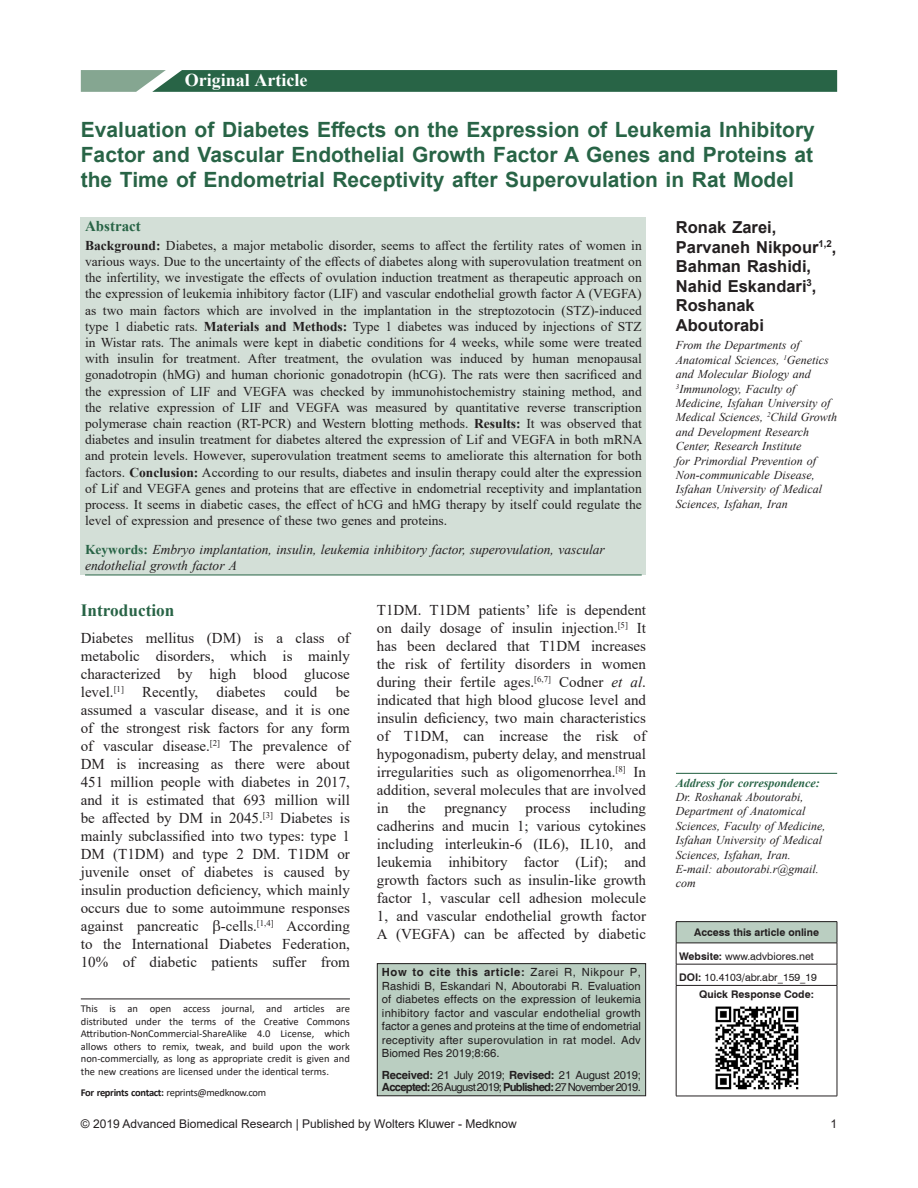
<style>
.page{position:relative;width:918px;height:1188px;background:#fff}
.page>*{position:absolute;margin:0;border:0;box-sizing:border-box;transform-origin:0 0}
.AT{font:700 21px/25.2px "Arial";color:#286446;text-align:justify}
.AH{font:700 18px "Times New Roman";color:#fff}
.t1{font:700 17.25px "Times New Roman";color:#286446}
.AU{font:700 16.5px/19.5px "Arial";color:#231f20}
.TX{font:15px/18px "Times New Roman";color:#231f20;text-align:justify}
.ABSH{font:700 15px "Times New Roman";color:#286446}
.ABS{font:13.5px/16.2px "Times New Roman";color:#231f20;text-align:justify}
.KWD{font:italic 13.5px/16.2px "Times New Roman";color:#231f20}
.AFF{font:italic 12px/14.4px "Times New Roman";color:#231f20}
.ADD{font:italic 12px/14.4px "Times New Roman";color:#231f20}
.t2{font:12px "Arial";color:#231f20}
.HTC{font:11.25px/13.5px "Helvetica";letter-spacing:.015em;color:#231f20;text-align:justify}
.HIS{font:11.25px/12.6px "Helvetica";letter-spacing:-.065em;color:#231f20}
.OS{font:10.5px/12.6px "Calibri";color:#211d1e;text-align:justify}
.OS-2{font:10.5px "Calibri";letter-spacing:-.03em;color:#211d1e}
.DOI{font:10.5px "Swiss 721 BT";color:#231f20}
.Website{font:10.5px "Swiss 721 BT";color:#231f20}
.ATAO{font:700 10.5px "Swiss 721 BT";color:#231f20}
.QRC{font:700 10.5px "Swiss 721 BT";color:#231f20}
.s1{font-weight:700}
.s2{font-weight:700;font-style:normal;color:#286446}
.s3{font-style:italic}
.s4{font-weight:700;color:#286446}
</style>
<div class="page">
<hr style="left:676px;top:773px;width:161px;height:1px;background:#286446">
<div style="left:81px;top:217px;width:565px;height:358px;background:#d3dfd7"></div>
<hr style="left:85px;top:575px;width:557px;height:1px;background:#286446">
<svg style="left:81px;top:70px;width:756px;height:22px;background:#376e52"></svg>
<div style="left:377px;top:964px;width:269px;height:132px;background:#bacec1"></div>
<div style="left:377px;top:963px;width:269px;height:133px;border:1px solid #231f20"></div>
<div style="left:676px;top:922px;width:161px;height:21px;background:#bacec1"></div>
<hr style="left:676px;top:943px;width:161px;height:1px;background:#231f20">
<hr style="left:676px;top:964px;width:161px;height:1px;background:#231f20">
<hr style="left:676px;top:985px;width:161px;height:1px;background:#231f20">
<hr style="left:676px;top:921px;width:161px;height:1px;background:#231f20">
<svg style="left:676px;top:922px;width:1px;height:63px"></svg>
<svg style="left:837px;top:922px;width:1px;height:63px"></svg>
<hr style="left:676px;top:986px;width:1px;height:110px;background:#231f20">
<hr style="left:837px;top:986px;width:1px;height:110px;background:#231f20">
<hr style="left:676px;top:1096px;width:161px;height:1px;background:#231f20">
<img style="left:715px;top:1006px;width:84px;height:84px">
<hr style="left:81px;top:999px;width:269px;height:1px;background:#231f20">
<p class="AH" style="left:185px;top:67px;width:124px">Original Article</p>
<p class="AT" style="left:81px;top:117px;width:736px">Evaluation of Diabetes Effects on the Expression of Leukemia Inhibitory Factor and Vascular Endothelial Growth Factor A Genes and Proteins at the Time of Endometrial Receptivity after Superovulation in Rat Model</p>
<p class="ABSH" style="left:85px;top:216px;width:57px">Abstract</p>
<p class="ABS" style="left:85px;top:237px;width:559px"><span class="s1">Background:</span> Diabetes, a major metabolic disorder, seems to affect the fertility rates of women in various ways. Due to the uncertainty of the effects of diabetes along with superovulation treatment on the infertility, we investigate the effects of ovulation induction treatment as therapeutic approach on the expression of leukemia inhibitory factor (LIF) and vascular endothelial growth factor A (VEGFA) as two main factors which are involved in the implantation in the streptozotocin (STZ)‑induced type 1 diabetic rats. <span class="s1">Materials and Methods:</span> Type 1 diabetes was induced by injections of STZ in Wistar rats. The animals were kept in diabetic conditions for 4 weeks, while some were treated with insulin for treatment. After treatment, the ovulation was induced by human menopausal gonadotropin (hMG) and human chorionic gonadotropin (hCG). The rats were then sacrificed and the expression of LIF and VEGFA was checked by immunohistochemistry staining method, and the relative expression of LIF and VEGFA was measured by quantitative reverse transcription polymerase chain reaction (RT‑PCR) and Western blotting methods. <span class="s1">Results:</span> It was observed that diabetes and insulin treatment for diabetes altered the expression of Lif and VEGFA in both mRNA and protein levels. However, superovulation treatment seems to ameliorate this alternation for both factors. <span class="s1">Conclusion:</span> According to our results, diabetes and insulin therapy could alter the expression of Lif and VEGFA genes and proteins that are effective in endometrial receptivity and implantation process. It seems in diabetic cases, the effect of hCG and hMG therapy by itself could regulate the level of expression and presence of these two genes and proteins.</p>
<p class="KWD" style="left:85px;top:541px;width:521px"><span class="s2">Keywords:</span> Embryo implantation, insulin, leukemia inhibitory factor, superovulation, vascular endothelial growth factor A</p>
<h1 class="t1" style="left:81px;top:598px;width:95px">Introduction</h1>
<p class="TX" style="left:81px;top:628px;width:271px">Diabetes mellitus (DM) is a class of metabolic disorders, which is mainly characterized by high blood glucose level.<sup>[1]</sup> Recently, diabetes could be assumed a vascular disease, and it is one of the strongest risk factors for any form of vascular disease.<sup>[2]</sup> The prevalence of DM is increasing as there were about 451 million people with diabetes in 2017, and it is estimated that 693 million will be affected by DM in 2045.<sup>[3]</sup> Diabetes is mainly subclassified into two types: type 1<br>DM (T1DM) and type 2 DM. T1DM or juvenile onset of diabetes is caused by insulin production deficiency, which mainly occurs due to some autoimmune responses against pancreatic</p>
<p class="TX" style="left:81px;top:916px;width:271px;text-indent:140px">‑cells.<sup>[1,4]</sup> According to the International Diabetes Federation, 10% of diabetic patients suffer from</p>
<p class="OS" style="left:81px;top:1002px;width:271px">This is an open access journal, and articles are distributed under the terms of the Creative Commons Attribution‑NonCommercial‑ShareAlike 4.0 License, which allows others to remix, tweak, and build upon the work non‑commercially, as long as appropriate credit is given and the new creations are licensed under the identical terms.</p>
<p class="OS-2" style="left:81px;top:1085px;width:187px"><span class="s1">For reprints contact:</span> reprints@medknow.com</p>
<p class="TX" style="left:377px;top:600px;width:271px">T1DM. T1DM patients’ life is dependent on daily dosage of insulin injection.<sup>[5]</sup> It has been declared that T1DM increases the risk of fertility disorders in women during their fertile ages.<sup>[6,7]</sup> Codner <span class="s3">et al</span>. indicated that high blood glucose level and insulin deficiency, two main characteristics of T1DM, can increase the risk of hypogonadism, puberty delay, and menstrual irregularities such as oligomenorrhea.<sup>[8]</sup> In addition, several molecules that are involved in</p>
<p class="TX" style="left:377px;top:798px;width:271px;text-indent:212px">including cadherins and mucin 1; various cytokines including interleukin‑6 (IL6), IL10, and leukemia inhibitory factor (Lif); and growth factors such as insulin‑like growth factor 1, vascular cell adhesion molecule 1, and vascular endothelial growth factor A (VEGFA) can be affected by diabetic</p>
<p class="TX" style="left:407px;top:798px;width:165px">the pregnancy process</p>
<p class="HTC" style="left:382px;top:966px;width:261px"><span class="s1">How to cite this article:</span> Zarei R, Nikpour P, Rashidi B, Eskandari N, Aboutorabi R. Evaluation of diabetes effects on the expression of leukemia inhibitory factor and vascular endothelial growth factor a genes and proteins at the time of endometrial receptivity after superovulation in rat model. Adv Biomed Res 2019;8:66.</p>
<p class="HIS" style="left:382px;top:1069px;width:261px"><span class="s1">Received:</span> 21 July 2019; <span class="s1">Revised:</span> 21 August 2019;<br><span class="s1">Accepted:</span> 26 August 2019; <span class="s1">Published:</span> 27 November 2019.</p>
<p class="AU" style="left:676px;top:218px;width:162px">Ronak Zarei,<br>Parvaneh Nikpour<sup>1,2</sup>,<br>Bahman Rashidi,<br>Nahid Eskandari<sup>3</sup>,<br>Roshanak<br>Aboutorabi</p>
<p class="AFF" style="left:676px;top:338px;width:163px">From the Departments of<br>Anatomical Sciences, <sup>1</sup>Genetics and Molecular Biology and<br><sup>3</sup>Immunology, Faculty of<br>Medicine, Isfahan University of<br>Medical Sciences, <sup>2</sup>Child Growth and Development Research<br>Center, Research Institute<br>for Primordial Prevention of<br>Non‑communicable Disease,<br>Isfahan University of Medical<br>Sciences, Isfahan, Iran</p>
<p class="ADD" style="left:676px;top:775px;width:151px"><span class="s4">Address for correspondence:<br></span>Dr. Roshanak Aboutorabi,<br>Department of Anatomical<br>Sciences, Faculty of Medicine,<br>Isfahan University of Medical<br>Sciences, Isfahan, Iran.<br>E‑mail: aboutorabi.r@gmail. com</p>
<p class="ATAO" style="left:694px;top:925px;width:126px">Access this article online</p>
<p class="Website" style="left:679px;top:949px;width:136px"><span class="s1">Website:</span> www.advbiores.net</p>
<p class="DOI" style="left:679px;top:971px;width:139px"><span class="s1">DOI:</span> 10.4103/abr.abr_159_19</p>
<p class="QRC" style="left:699px;top:987px;width:116px">Quick Response Code:</p>
<p class="t2" style="left:81px;top:1116px;width:437px">© 2019 Advanced Biomedical Research | Published by Wolters Kluwer - Medknow</p>
<p class="t2" style="left:830px;top:1116px;width:8px">1</p>
</div>
